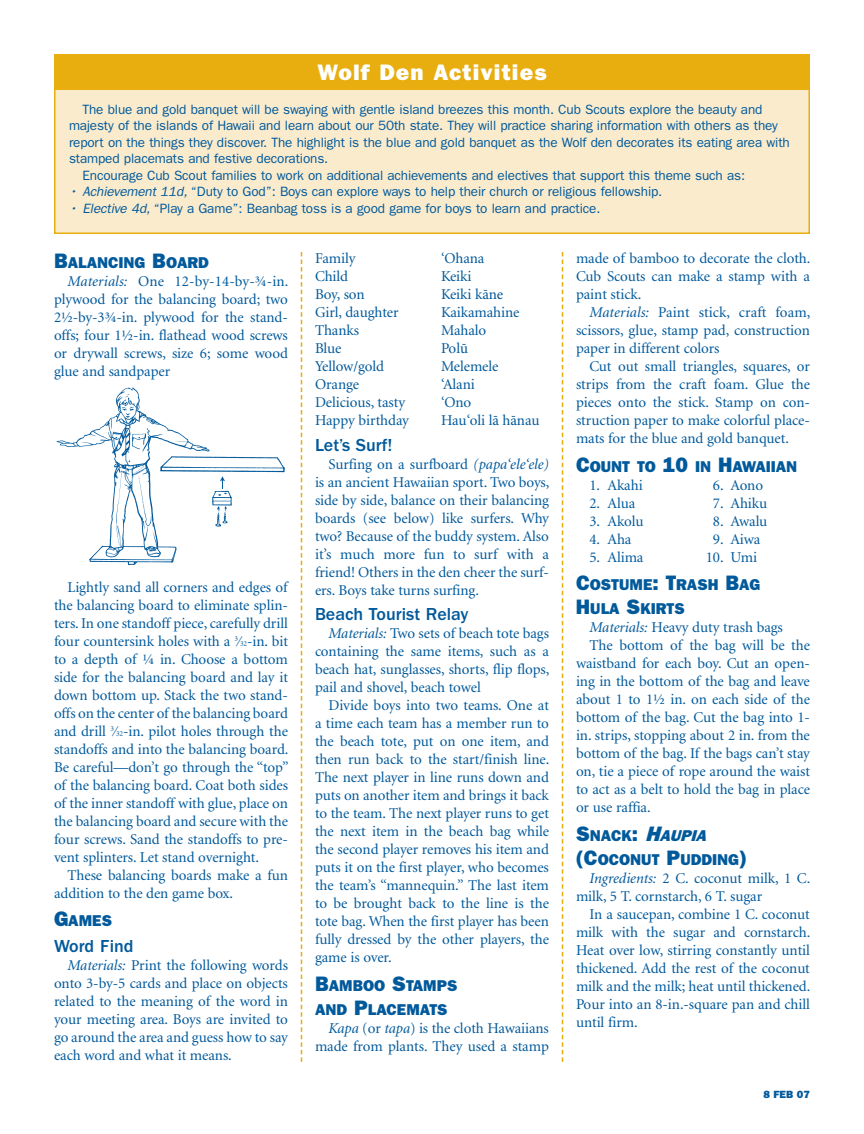
<style>
.page{position:relative;width:864px;height:1134px;background:#fff}
.page>*{position:absolute;margin:0;border:0;box-sizing:border-box;transform-origin:0 0}
.t1{font:800 22.5px "Franklin Gothic";letter-spacing:.05em;color:#fff}
.t2{font:500 18px "Franklin Gothic";color:#00599b}
.t3{font:800 15.75px/24px "Franklin Gothic";color:#00599b}
.t4{font:15px/18px "Minion";letter-spacing:-.005em;color:#00599b;text-align:justify}
.t5{font:13.5px "Franklin Gothic";letter-spacing:-.01em;color:#00599b}
.t6{font:800 10.5px "Franklin Gothic";color:#00599b;scale:1.05 1}
.s1{font-style:italic}
.s2{font-size:21px}
.s3{font-family:"Minion Pro"}
.s4{font-style:italic;font-size:21px}
.s5{font-size:7.5px}
</style>
<div class="page">
<div style="left:55px;top:55px;width:754px;height:178px;background:#faebcd"></div>
<div style="left:54px;top:54px;width:756px;height:180px;border:2px solid #e8ae0f"></div>
<svg style="left:301px;top:252px;width:1px;height:810px"></svg>
<svg style="left:562px;top:252px;width:1px;height:810px"></svg>
<div style="left:55px;top:55px;width:754px;height:34px;background:#e8ae0f"></div>
<div style="left:54px;top:54px;width:756px;height:36px;border:2px solid #e8ae0f"></div>
<img style="left:56px;top:387px;width:229px;height:181px">
<h1 class="t1" style="left:317px;top:59px;width:231px">WOLF DEN ACTIVITIES</h1>
<p class="t5" style="left:82px;top:101px;width:682px">The blue and gold banquet will be swaying with gentle island breezes this month. Cub Scouts explore the beauty and</p>
<p class="t5" style="left:69px;top:118px;width:710px">majesty of the islands of Hawaii and learn about our 50th state. They will practice sharing information with others as they</p>
<p class="t5" style="left:69px;top:134px;width:722px">report on the things they discover. The highlight is the blue and gold banquet as the Wolf den decorates its eating area with</p>
<p class="t5" style="left:69px;top:151px;width:261px">stamped placemats and festive decorations.</p>
<p class="t5" style="left:82px;top:167px;width:664px">Encourage Cub Scout families to work on additional achievements and electives that support this theme such as:</p>
<p class="t5" style="left:69px;top:184px;width:595px"><span class="s1">• Achievement 11d,</span> “Duty to God”: Boys can explore ways to help their church or religious fellowship.</p>
<p class="t5" style="left:69px;top:200px;width:533px"><span class="s1">• Elective 4d,</span> “Play a Game”: Beanbag toss is a good game for boys to learn and practice.</p>
<p class="t3" style="left:54px;top:250px;width:156px"><span class="s2">B</span>ALANCING <span class="s2">B</span>OARD</p>
<p class="t4" style="left:54px;top:273px;width:236px;text-indent:14px"><span class="s1">Materials:</span> One 12-by-14-by-¾-in. plywood for the balancing board; two 2½-by-3¾-in. plywood for the stand&shy;offs; four 1½-in. flathead wood screws or drywall screws, size 6; some wood glue and sandpaper</p>
<p class="t4" style="left:315px;top:250px;width:42px">Family</p>
<p class="t4" style="left:441px;top:250px;width:45px">‘Ohana</p>
<p class="t4" style="left:315px;top:268px;width:35px">Child</p>
<p class="t4" style="left:441px;top:268px;width:32px">Keiki</p>
<p class="t4" style="left:315px;top:286px;width:51px">Boy, son</p>
<p class="t4" style="left:441px;top:286px;width:64px">Keiki k<span class="s3">āne</span></p>
<p class="t4" style="left:315px;top:304px;width:85px">Girl, daughter</p>
<p class="t4" style="left:441px;top:304px;width:80px">Kaikamahine</p>
<p class="t4" style="left:315px;top:322px;width:46px">Thanks</p>
<p class="t4" style="left:441px;top:322px;width:47px">Mahalo</p>
<p class="t4" style="left:315px;top:340px;width:28px">Blue</p>
<p class="t4" style="left:441px;top:340px;width:29px">Pol<span class="s3">ū</span></p>
<p class="t4" style="left:315px;top:358px;width:71px">Yellow/gold</p>
<p class="t4" style="left:441px;top:358px;width:59px">Melemele</p>
<p class="t4" style="left:315px;top:376px;width:46px">Orange</p>
<p class="t4" style="left:441px;top:376px;width:35px">‘Alani</p>
<p class="t4" style="left:315px;top:394px;width:92px">Delicious, tasty</p>
<p class="t4" style="left:441px;top:394px;width:32px">‘Ono</p>
<p class="t4" style="left:315px;top:412px;width:95px">Happy birthday</p>
<p class="t4" style="left:441px;top:412px;width:100px">Hau‘oli l<span class="s3">ā</span> h<span class="s3">ān</span>au</p>
<p class="t2" style="left:315px;top:435px;width:79px">Let’s Surf!</p>
<p class="t4" style="left:315px;top:456px;width:236px;text-indent:14px">Surfing on a surfboard <span class="s1">(papa‘ele‘ele) </span>is an ancient Hawaiian sport. Two boys, side by side, balance on their balancing boards (see below) like surfers. Why two? Because of the buddy system. Also it’s much more fun to surf with a friend! Others in the den cheer the surf&shy;ers. Boys take turns surfing.</p>
<p class="t2" style="left:315px;top:604px;width:155px">Beach Tourist Relay</p>
<p class="t4" style="left:315px;top:625px;width:236px;text-indent:14px"><span class="s1">Materials:</span> Two sets of beach tote bags containing the same items, such as a beach hat, sunglasses, shorts, flip flops, pail and shovel, beach towel</p>
<p class="t4" style="left:315px;top:697px;width:236px;text-indent:14px">Divide boys into two teams. One at a time each team has a member run to the beach tote, put on one item, and then run back to the start/finish line.<br>The next player in line runs down and puts on another item and brings it back to the team. The next player runs to get the next item in the beach bag while the second player removes his item and puts it on the first player, who becomes the team’s “mannequin.” The last item to be brought back to the line is the tote bag. When the first player has been fully dressed by the other players, the game is over.</p>
<p class="t3" style="left:315px;top:973px;width:111px"><span class="s2">B</span>AM BOO <span class="s2">S</span>TAMP</p>
<p class="t4" style="left:576px;top:250px;width:236px">made of bamboo to decorate the cloth.<br>Cub Scouts can make a stamp with a paint stick.</p>
<p class="t4" style="left:576px;top:304px;width:236px;text-indent:14px"><span class="s1">Materials:</span> Paint stick, craft foam, scissors, glue, stamp pad, construction paper in different colors</p>
<p class="t4" style="left:576px;top:358px;width:236px;text-indent:14px">Cut out small triangles, squares, or strips from the craft foam. Glue the pieces onto the stick. Stamp on con&shy;struction paper to make colorful place&shy;mats for the blue and gold banquet.</p>
<p class="t3" style="left:576px;top:454px;width:169px"><span class="s2">C</span>OUNT TO <span class="s2">10</span> IN <span class="s2">H</span>AWA</p>
<p class="t3" style="left:766px;top:454px;width:33px">IIAN</p>
<p class="t4" style="left:590px;top:477px;width:55px">1. Akahi</p>
<p class="t4" style="left:713px;top:477px;width:52px">6. Aono</p>
<p class="t4" style="left:590px;top:495px;width:47px">2. Alua</p>
<p class="t4" style="left:713px;top:495px;width:56px">7. Ahiku</p>
<p class="t4" style="left:590px;top:513px;width:55px">3. Akolu</p>
<p class="t4" style="left:713px;top:513px;width:56px">8. Awalu</p>
<p class="t4" style="left:590px;top:531px;width:44px">4. Aha</p>
<p class="t4" style="left:713px;top:531px;width:49px">9. Aiwa</p>
<p class="t4" style="left:590px;top:549px;width:55px">5. Alima</p>
<p class="t4" style="left:706px;top:549px;width:53px">10. Umi</p>
<p class="t3" style="left:576px;top:573px;width:186px"><span class="s2">C</span>OSTUME<span class="s2">: T</span>RASH <span class="s2">B</span>AG<br><span class="s2">H</span>ULA <span class="s2">S</span>KIRTS</p>
<p class="t4" style="left:590px;top:619px;width:195px"><span class="s1">Materials:</span> Heavy duty trash bags</p>
<p class="t4" style="left:590px;top:637px;width:222px">The bottom of the bag will be the</p>
<p class="t4" style="left:576px;top:655px;width:236px">waistband for each boy. Cut an open-</p>
<p class="t4" style="left:576px;top:673px;width:235px">ing in the bottom of the bag and leave</p>
<p class="t4" style="left:576px;top:691px;width:235px">about 1 to 1½ in. on each side of the</p>
<p class="t4" style="left:576px;top:709px;width:235px">bottom of the bag. Cut the bag into 1-</p>
<p class="t4" style="left:576px;top:727px;width:235px">in. strips, stopping about 2 in. from the</p>
<p class="t4" style="left:576px;top:745px;width:236px">bottom of the bag. If the bags can’t stay</p>
<p class="t4" style="left:576px;top:763px;width:236px">on, tie a piece of rope around the waist</p>
<p class="t4" style="left:576px;top:781px;width:236px">to act as a belt to hold the bag in place</p>
<p class="t4" style="left:576px;top:799px;width:76px">or use raffia.</p>
<p class="t3" style="left:576px;top:823px;width:172px"><span class="s2">S</span>NAC K<span class="s2">:</span> <span class="s4">H</span><span class="s1">AUPIA </span><span class="s2">(C</span>OCONUT <span class="s2">P</span>UDDING<span class="s2">)</span></p>
<p class="t4" style="left:576px;top:870px;width:236px;text-indent:14px"><span class="s1">Ingredients:</span> 2 C. coconut milk, 1 C. milk, 5 T. cornstarch, 6 T. sugar</p>
<p class="t4" style="left:576px;top:906px;width:236px;text-indent:14px">In a saucepan, combine 1 C. coconut milk with the sugar and cornstarch.<br>Heat over low, stirring constantly until thickened. Add the rest of the coconut milk and the milk; heat until thickened.<br>Pour into an 8-in.-square pan and chill until firm.</p>
<p class="t4" style="left:54px;top:579px;width:236px;text-indent:14px">Lightly sand all corners and edges of the balancing board to eliminate splin&shy;ters. In one standoff piece, carefully drill four countersink holes with a <sup>3</sup>⁄<span class="s5">32</span>-in. bit to a depth of ¼ in. Choose a bottom side for the balancing board and lay it down bottom up. Stack the two stand&shy;offs on the center of the balancing board and drill <sup>3</sup>⁄<span class="s5">32</span>-in. pilot holes through the standoffs and into the balancing board.<br>Be careful—don’t go through the “top” of the balancing board. Coat both sides of the inner standoff with glue, place on the balancing board and secure with the four screws. Sand the standoffs to pre&shy;vent splinters. Let stand overnight.</p>
<p class="t4" style="left:54px;top:867px;width:235px;text-indent:14px">These balancing boards make a fun addition to the den game box.</p>
<p class="t3" style="left:54px;top:909px;width:60px"><span class="s2">G</span>AM ES</p>
<p class="t2" style="left:54px;top:936px;width:81px">Word Find</p>
<p class="t4" style="left:54px;top:957px;width:236px;text-indent:14px"><span class="s1">Materials:</span> Print the following words onto 3-by-5 cards and place on objects related to the meaning of the word in your meeting area. Boys are invited to go around the area and guess how to say each word and what it means.</p>
<p class="t3" style="left:315px;top:973px;width:144px;text-indent:132px">S<br>AND <span class="s2">P</span>LACEMATS</p>
<p class="t4" style="left:315px;top:1020px;width:235px;text-align:right"><span class="s1">Kapa</span> (or <span class="s1">tapa</span>) is the cloth Hawaiians made from plants. They used a stamp</p>
<p class="t6" style="left:763px;top:1088px;width:46px">8 FEB 07</p>
</div>
